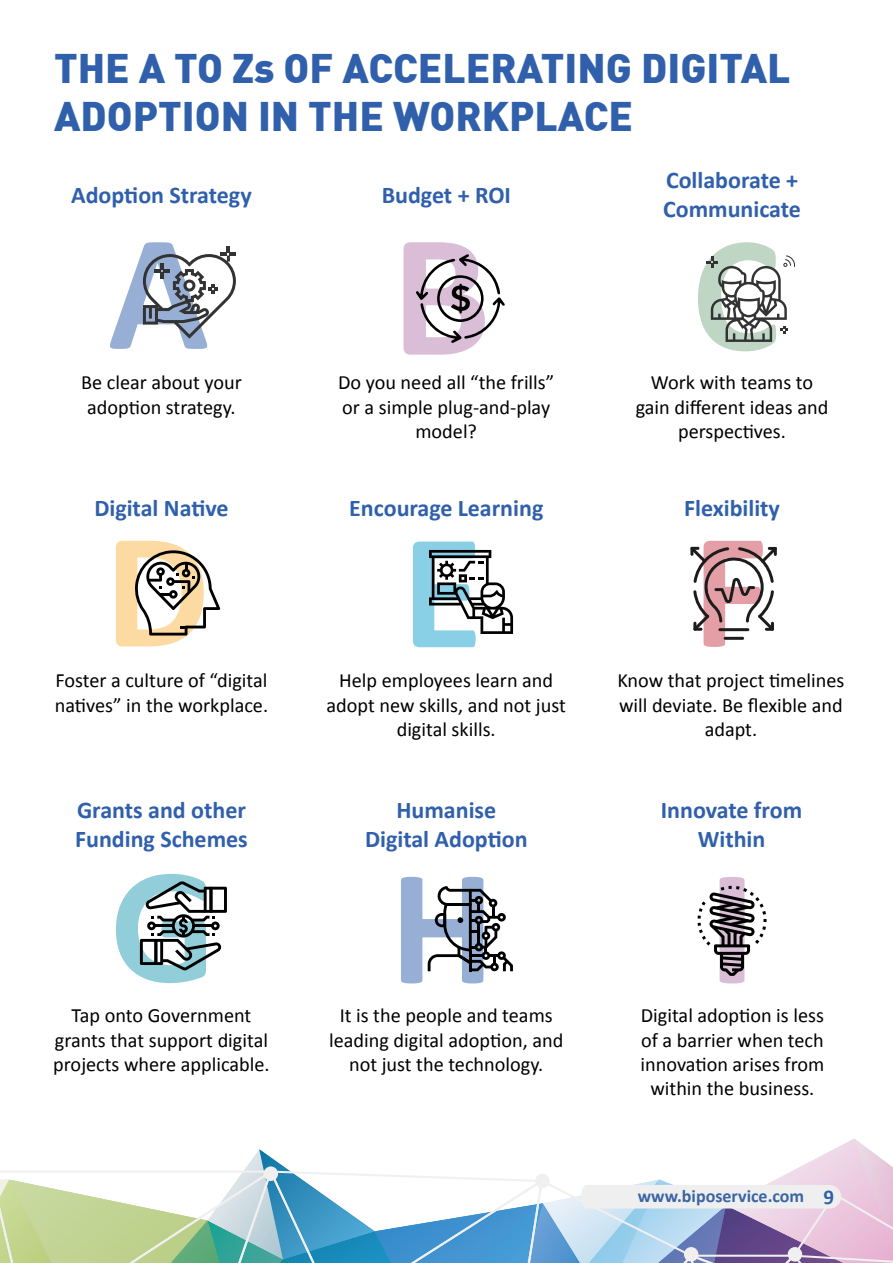
<style>
.page{position:relative;width:893px;height:1263px;background:#fff}
.page>*{position:absolute;margin:0;border:0;box-sizing:border-box;transform-origin:0 0}
.t1{font:900 40.5px/48.6px "DIN";color:#3060ac}
.t2{font:700 24px/28.8px "Calibri";color:#3060ac}
.t3{font:20.25px/24.3px "Calibri";color:#000;text-align:center}
.t4{font:700 18px "Calibri";color:#3a64a5}
.s1{font-size:21px;color:#3060ac}
</style>
<div class="page">
<svg style="left:0;top:1138px;width:893px;height:125px"></svg>
<svg style="left:110px;top:242px;width:126px;height:107px"></svg>
<svg style="left:403px;top:242px;width:102px;height:113px"></svg>
<svg style="left:698px;top:242px;width:97px;height:109px"></svg>
<svg style="left:116px;top:541px;width:104px;height:105px"></svg>
<svg style="left:413px;top:542px;width:100px;height:105px"></svg>
<svg style="left:116px;top:874px;width:111px;height:109px"></svg>
<svg style="left:401px;top:877px;width:112px;height:106px"></svg>
<svg style="left:698px;top:877px;width:68px;height:106px"></svg>
<svg style="left:690px;top:541px;width:87px;height:106px"></svg>
<h1 class="t1" style="left:54px;top:42px;width:738px">THE A TO Zs OF ACCELERATING DIGITAL<br>ADOPTION IN THE WORKPLACE</h1>
<p class="t2" style="left:71px;top:180px;width:182px">Adoption Strategy</p>
<p class="t2" style="left:382px;top:180px;width:131px">Budget + ROI</p>
<p class="t2" style="left:663px;top:166px;width:139px">Collaborate +<br>Communicate</p>
<p class="t3" style="left:81px;top:369px;width:162px;text-align:left">Be clear about your adoption strategy.</p>
<p class="t2" style="left:94px;top:494px;width:136px">Digital Native</p>
<p class="t3" style="left:338px;top:369px;width:218px">Do you need all “the frills” or a simple plug-and-play model?</p>
<p class="t2" style="left:349px;top:494px;width:196px">Encourage Learning</p>
<p class="t3" style="left:636px;top:369px;width:194px">Work with teams to gain different ideas and perspectives.</p>
<p class="t2" style="left:684px;top:494px;width:97px">Flexibility</p>
<p class="t3" style="left:55px;top:667px;width:215px;text-align:left">Foster a culture of “digital natives” in the workplace.</p>
<p class="t2" style="left:75px;top:796px;width:174px">Grants and other<br>Funding Schemes</p>
<p class="t3" style="left:326px;top:667px;width:241px">Help employees learn and adopt new skills, and not just digital skills.</p>
<p class="t2" style="left:365px;top:796px;width:164px;text-align:center">Humanise<br>Digital Adoption</p>
<p class="t3" style="left:617px;top:667px;width:229px">Know that project timelines will deviate. Be flexible and adapt.</p>
<p class="t2" style="left:661px;top:796px;width:143px;text-align:center">Innovate from<br>Within</p>
<p class="t3" style="left:53px;top:1002px;width:218px">Tap onto Government grants that support digital projects where applicable.</p>
<p class="t3" style="left:329px;top:1002px;width:236px">It is the people and teams leading digital adoption, and not just the technology.</p>
<p class="t3" style="left:641px;top:1002px;width:185px">Digital adoption is less of a barrier when tech innovation arises from within the business.</p>
<p class="t4" style="left:638px;top:1184px;width:198px">www.biposervice.com <span class="s1">9</span></p>
</div>
